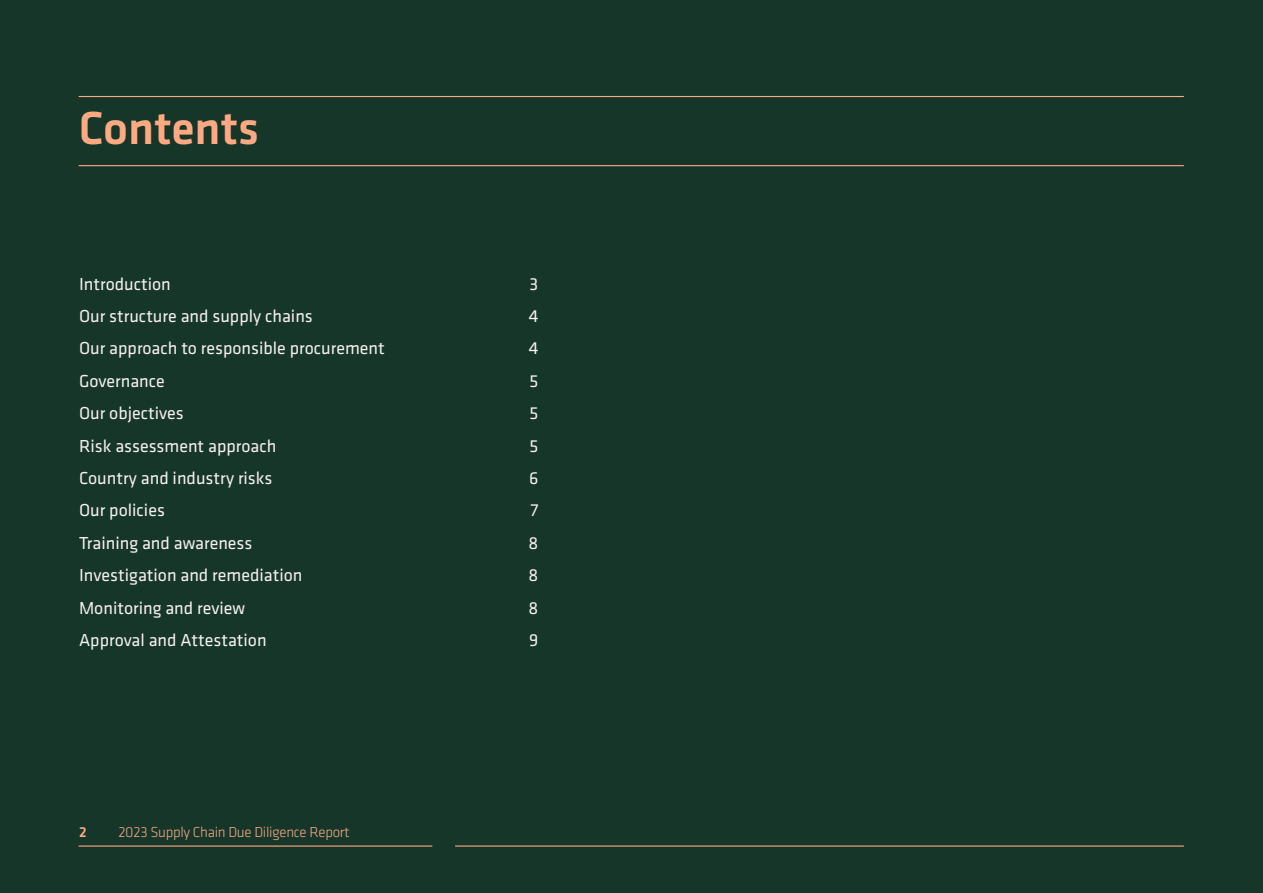
<style>
.page{position:relative;width:1263px;height:893px;background:#153629}
.page>*{position:absolute;margin:0;border:0;box-sizing:border-box;transform-origin:0 0}
.t1{font:500 48px "Klavika CH";color:#ffa982}
.t2{font:18px "Klavika CH";color:#f6f0ef}
.t3{font:300 15px "Klavika CH";letter-spacing:-.02em;color:#f5a784}
.t4{font:500 15px "Klavika CH";color:#ffa982}
</style>
<div class="page">
<hr style="left:79px;top:845px;width:353px;height:2px;background:#ffa982">
<hr style="left:455px;top:845px;width:729px;height:2px;background:#ffa982">
<hr style="left:79px;top:96px;width:1105px;height:1px;background:#ffa982">
<hr style="left:79px;top:165px;width:1105px;height:1px;background:#ffa982">
<h1 class="t1" style="left:79px;top:95px;width:182px">Contents</h1>
<p class="t2" style="left:79px;top:272px;width:93px">Introduction</p>
<p class="t2" style="left:530px;top:272px;width:10px">3</p>
<p class="t2" style="left:79px;top:304px;width:235px">Our structure and supply chains</p>
<p class="t2" style="left:529px;top:304px;width:11px">4</p>
<p class="t2" style="left:79px;top:337px;width:307px">Our approach to responsible procurement</p>
<p class="t2" style="left:529px;top:337px;width:11px">4</p>
<p class="t2" style="left:79px;top:369px;width:87px">Governance</p>
<p class="t2" style="left:529px;top:369px;width:10px">5</p>
<p class="t2" style="left:79px;top:401px;width:106px">Our objectives</p>
<p class="t2" style="left:529px;top:401px;width:10px">5</p>
<p class="t2" style="left:79px;top:434px;width:199px">Risk assessment approach</p>
<p class="t2" style="left:529px;top:434px;width:10px">5</p>
<p class="t2" style="left:79px;top:466px;width:195px">Country and industry risks</p>
<p class="t2" style="left:529px;top:466px;width:11px">6</p>
<p class="t2" style="left:79px;top:499px;width:87px">Our policies</p>
<p class="t2" style="left:530px;top:499px;width:9px">7</p>
<p class="t2" style="left:79px;top:531px;width:175px">Training and awareness</p>
<p class="t2" style="left:529px;top:531px;width:11px">8</p>
<p class="t2" style="left:79px;top:563px;width:225px">Investigation and remediation</p>
<p class="t2" style="left:529px;top:563px;width:11px">8</p>
<p class="t2" style="left:79px;top:596px;width:167px">Monitoring and review</p>
<p class="t2" style="left:529px;top:596px;width:11px">8</p>
<p class="t2" style="left:79px;top:628px;width:189px">Approval and Attestation</p>
<p class="t2" style="left:529px;top:628px;width:11px">9</p>
<p class="t4" style="left:79px;top:822px;width:9px">2</p>
<p class="t3" style="left:118px;top:823px;width:233px">2023 Supply Chain Due Diligence Report</p>
</div>
